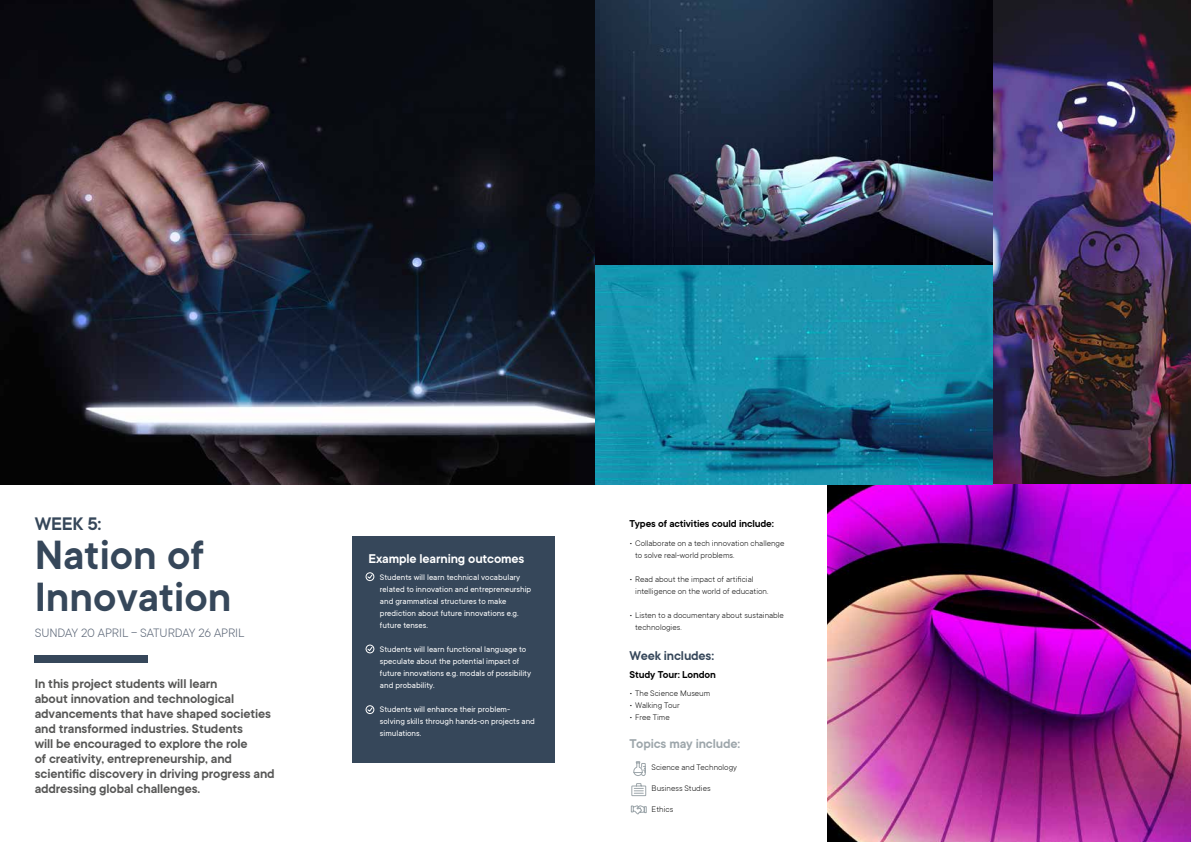
<style>
.page{position:relative;width:1191px;height:842px;background:#fff}
.page>*{position:absolute;margin:0;border:0;box-sizing:border-box;transform-origin:0 0}
.t1{font:600 45px/42px "TT Commons";color:#36475a}
.t2{font:600 20px "TT Commons";color:#36475a}
.t3{font:600 14px/15px "TT Commons";letter-spacing:-.01em;color:#575756}
.t4{font:600 14px "TT Commons";letter-spacing:-.01em;color:#fff}
.t5{font:600 14px "TT Commons";letter-spacing:-.01em;color:#9da6ab}
.t6{font:600 14px "TT Commons";letter-spacing:-.01em;color:#36475a}
.t7{font:300 13.5px "TT Commons";letter-spacing:-.005em;color:#576273}
.t8{font:600 11px "TT Commons";letter-spacing:-.01em;color:#000}
.t9{font:9px/12px "TT Commons";color:#fff}
.t10{font:300 9px/12px "TT Commons";color:#000}
</style>
<div class="page">
<div style="left:35px;top:656px;width:113px;height:7px;background:#36475a"></div>
<div style="left:351px;top:536px;width:203px;height:227px;background:#36475a"></div>
<svg style="left:365px;top:572px;width:9px;height:9px"></svg>
<svg style="left:365px;top:644px;width:9px;height:9px"></svg>
<svg style="left:365px;top:705px;width:9px;height:9px"></svg>
<svg style="left:630px;top:805px;width:17px;height:10px"></svg>
<svg style="left:631px;top:783px;width:15px;height:13px"></svg>
<svg style="left:633px;top:761px;width:13px;height:15px"></svg>
<img style="left:0;top:0;width:1191px;height:485px">
<img style="left:827px;top:484px;width:364px;height:358px">
<h2 class="t2" style="left:35px;top:513px;width:68px">WEEK 5:</h2>
<h1 class="t1" style="left:35px;top:535px;width:198px">Nation of<br>Innovation</h1>
<h3 class="t7" style="left:35px;top:625px;width:211px">SUNDAY 20 APRIL – SATURDAY 26 APRIL</h3>
<p class="t3" style="left:35px;top:676px;width:241px">In this project students will learn<br>about innovation and technological advancements that have shaped societies and transformed industries. Students<br>will be encouraged to explore the role<br>of creativity, entrepreneurship, and scientific discovery in driving progress and addressing global challenges.</p>
<h3 class="t4" style="left:369px;top:550px;width:157px">Example learning outcomes</h3>
<p class="t9" style="left:380px;top:571px;width:153px">Students will learn technical vocabulary related to innovation and entrepreneurship and grammatical structures to make prediction about future innovations e.g. future tenses.</p>
<p class="t9" style="left:380px;top:643px;width:153px">Students will learn functional language to speculate about the potential impact of future innovations e.g. modals of possibility and probability.</p>
<p class="t9" style="left:380px;top:703px;width:156px">Students will enhance their problem&shy;solving skills through hands-on projects and simulations.</p>
<p class="t8" style="left:629px;top:518px;width:146px">Types of activities could include:</p>
<p class="t10" style="left:635px;top:537px;width:151px;text-indent:-6px">• Collaborate on a tech innovation challenge to solve real-world problems.</p>
<p class="t10" style="left:635px;top:573px;width:135px;text-indent:-6px">• Read about the impact of artificial intelligence on the world of education.</p>
<p class="t10" style="left:635px;top:609px;width:150px;text-indent:-6px">• Listen to a documentary about sustainable technologies.</p>
<h3 class="t6" style="left:629px;top:648px;width:86px">Week includes:</h3>
<p class="t8" style="left:629px;top:668px;width:88px">Study Tour: London</p>
<p class="t10" style="left:629px;top:687px;width:82px">• The Science Museum</p>
<p class="t10" style="left:629px;top:699px;width:52px">• Walking Tour</p>
<p class="t10" style="left:629px;top:711px;width:42px">• Free Time</p>
<h3 class="t5" style="left:629px;top:736px;width:112px">Topics may include:</h3>
<p class="t10" style="left:651px;top:761px;width:87px">Science and Technology</p>
<p class="t10" style="left:651px;top:783px;width:60px">Business Studies</p>
<p class="t10" style="left:651px;top:804px;width:23px">Ethics</p>
</div>
